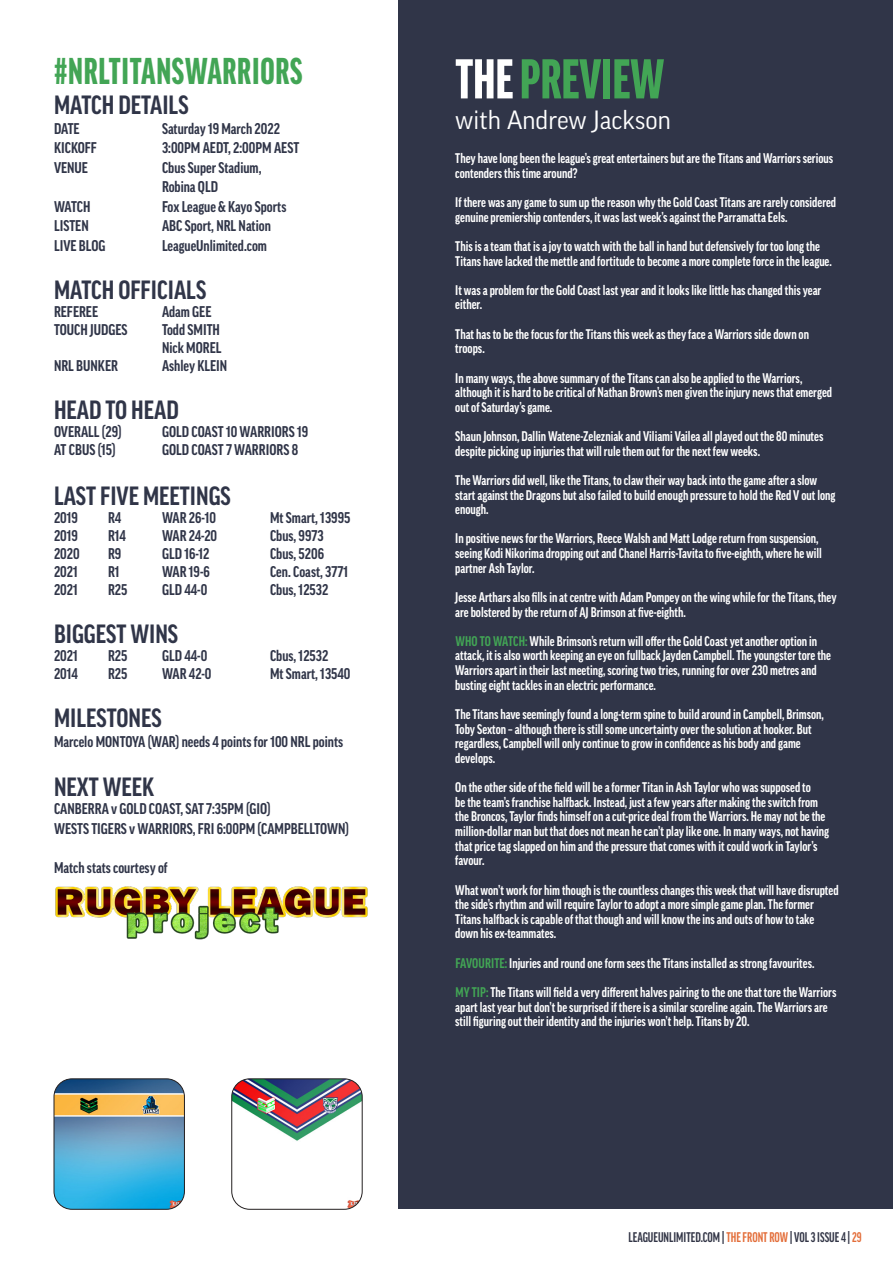
<style>
.page{position:relative;width:893px;height:1263px;background:#fff}
.page>*{position:absolute;margin:0;border:0;box-sizing:border-box;transform-origin:0 0}
.t1{font:900 extra-condensed 54px "Good Pro";color:#42a555}
.t2{font:900 extra-condensed 36px "Good Pro";letter-spacing:.02em;color:#42a555}
.t3{font:700 condensed 25.5px "Good Pro";color:#303548}
.t4{font:25.5px "Good Pro";color:#fff}
.LU_Program_general_t{font:700 condensed 15px "Good Pro";color:#303548}
.LU_Program_general_t-2{font:700 condensed 13.5px/14.7px "Good Pro";color:#fff;scale:.96 1}
.t5{font:700 extra-condensed 13.5px "Good Pro";color:#323546}
.s1{color:#fff}
.s2{color:#42a555}
.s3{color:#e36e3a}
</style>
<div class="page">
<hr style="left:0;top:31px;width:1px;height:33px;background:#42a555">
<img style="left:55px;top:886px;width:313px;height:54px">
<div style="left:398px;top:0;width:495px;height:1209px;background:#303548"></div>
<img style="left:232px;top:1079px;width:130px;height:130px">
<div style="left:232px;top:1079px;width:130px;height:130px;border:1px solid #231f20;border-radius:18px"></div>
<img style="left:54px;top:1079px;width:130px;height:130px">
<div style="left:54px;top:1079px;width:131px;height:130px;border:1px solid #231f20;border-radius:18px"></div>
<p class="t2" style="left:54px;top:51px;width:250px">#NRLTITANSWARRIORS</p>
<p class="t3" style="left:54px;top:91px;width:136px">MATCH DETAILS</p>
<p class="LU_Program_general_t" style="left:54px;top:120px;width:27px">DATE</p>
<p class="LU_Program_general_t" style="left:162px;top:120px;width:119px">Saturday 19 March 2022</p>
<p class="LU_Program_general_t" style="left:54px;top:140px;width:44px">KICKOFF</p>
<p class="LU_Program_general_t" style="left:162px;top:140px;width:139px">3:00PM AEDT, 2:00PM AEST</p>
<p class="LU_Program_general_t" style="left:54px;top:159px;width:36px">VENUE</p>
<p class="LU_Program_general_t" style="left:162px;top:159px;width:101px">Cbus Super Stadium,</p>
<p class="LU_Program_general_t" style="left:162px;top:179px;width:58px">Robina QLD</p>
<p class="LU_Program_general_t" style="left:54px;top:198px;width:38px">WATCH</p>
<p class="LU_Program_general_t" style="left:162px;top:198px;width:126px">Fox League &amp; Kayo Sports</p>
<p class="LU_Program_general_t" style="left:54px;top:218px;width:36px">LISTEN</p>
<p class="LU_Program_general_t" style="left:162px;top:218px;width:110px">ABC Sport, NRL Nation</p>
<p class="LU_Program_general_t" style="left:54px;top:237px;width:53px">LIVE BLOG</p>
<p class="LU_Program_general_t" style="left:162px;top:237px;width:106px">LeagueUnlimited.com</p>
<p class="t3" style="left:54px;top:276px;width:154px">MATCH OFFICIALS</p>
<p class="LU_Program_general_t" style="left:54px;top:304px;width:46px">REFEREE</p>
<p class="LU_Program_general_t" style="left:162px;top:304px;width:51px">Adam GEE</p>
<p class="LU_Program_general_t" style="left:54px;top:322px;width:75px">TOUCH JUDGES</p>
<p class="LU_Program_general_t" style="left:162px;top:322px;width:59px">Todd SMITH</p>
<p class="LU_Program_general_t" style="left:162px;top:340px;width:61px">Nick MOREL</p>
<p class="LU_Program_general_t" style="left:54px;top:358px;width:66px">NRL BUNKER</p>
<p class="LU_Program_general_t" style="left:162px;top:358px;width:67px">Ashley KLEIN</p>
<p class="t3" style="left:54px;top:396px;width:126px">HEAD TO HEAD</p>
<p class="LU_Program_general_t" style="left:54px;top:424px;width:69px">OVERALL (29)</p>
<p class="LU_Program_general_t" style="left:162px;top:424px;width:148px">GOLD COAST 10 WARRIORS 19</p>
<p class="LU_Program_general_t" style="left:54px;top:442px;width:63px">AT CBUS (15)</p>
<p class="LU_Program_general_t" style="left:162px;top:442px;width:138px">GOLD COAST 7 WARRIORS 8</p>
<p class="t3" style="left:54px;top:482px;width:178px">LAST FIVE MEETINGS</p>
<p class="LU_Program_general_t" style="left:54px;top:509px;width:25px">2019</p>
<p class="LU_Program_general_t" style="left:108px;top:509px;width:15px">R4</p>
<p class="LU_Program_general_t" style="left:162px;top:509px;width:55px">WAR 26-10</p>
<p class="LU_Program_general_t" style="left:270px;top:509px;width:82px">Mt Smart, 13995</p>
<p class="LU_Program_general_t" style="left:54px;top:527px;width:25px">2019</p>
<p class="LU_Program_general_t" style="left:108px;top:527px;width:20px">R14</p>
<p class="LU_Program_general_t" style="left:162px;top:527px;width:57px">WAR 24-20</p>
<p class="LU_Program_general_t" style="left:270px;top:527px;width:55px">Cbus, 9973</p>
<p class="LU_Program_general_t" style="left:54px;top:545px;width:27px">2020</p>
<p class="LU_Program_general_t" style="left:108px;top:545px;width:15px">R9</p>
<p class="LU_Program_general_t" style="left:162px;top:545px;width:49px">GLD 16-12</p>
<p class="LU_Program_general_t" style="left:270px;top:545px;width:56px">Cbus, 5206</p>
<p class="LU_Program_general_t" style="left:54px;top:563px;width:25px">2021</p>
<p class="LU_Program_general_t" style="left:108px;top:563px;width:13px">R1</p>
<p class="LU_Program_general_t" style="left:162px;top:563px;width:49px">WAR 19-6</p>
<p class="LU_Program_general_t" style="left:270px;top:563px;width:80px">Cen. Coast, 3771</p>
<p class="LU_Program_general_t" style="left:54px;top:581px;width:25px">2021</p>
<p class="LU_Program_general_t" style="left:108px;top:581px;width:21px">R25</p>
<p class="LU_Program_general_t" style="left:162px;top:581px;width:47px">GLD 44-0</p>
<p class="LU_Program_general_t" style="left:270px;top:581px;width:60px">Cbus, 12532</p>
<p class="t3" style="left:54px;top:620px;width:126px">BIGGEST WINS</p>
<p class="LU_Program_general_t" style="left:54px;top:647px;width:25px">2021</p>
<p class="LU_Program_general_t" style="left:108px;top:647px;width:21px">R25</p>
<p class="LU_Program_general_t" style="left:162px;top:647px;width:47px">GLD 44-0</p>
<p class="LU_Program_general_t" style="left:270px;top:647px;width:60px">Cbus, 12532</p>
<p class="LU_Program_general_t" style="left:54px;top:665px;width:25px">2014</p>
<p class="LU_Program_general_t" style="left:108px;top:665px;width:21px">R25</p>
<p class="LU_Program_general_t" style="left:162px;top:665px;width:51px">WAR 42-0</p>
<p class="LU_Program_general_t" style="left:270px;top:665px;width:82px">Mt Smart, 13540</p>
<p class="t3" style="left:54px;top:704px;width:109px">MILESTONES</p>
<p class="LU_Program_general_t" style="left:54px;top:733px;width:291px">Marcelo MONTOYA (WAR) needs 4 points for 100 NRL points</p>
<p class="t3" style="left:54px;top:773px;width:102px">NEXT WEEK</p>
<p class="LU_Program_general_t" style="left:54px;top:800px;width:218px">CANBERRA v GOLD COAST, SAT 7:35PM (GIO)</p>
<p class="LU_Program_general_t" style="left:54px;top:820px;width:297px">WESTS TIGERS v WARRIORS, FRI 6:00PM (CAMPBELLTOWN)</p>
<p class="LU_Program_general_t" style="left:54px;top:859px;width:115px">Match stats courtesy of</p>
<p class="t1" style="left:455px;top:49px;width:210px"><span class="s1">THE</span> PREVIEW</p>
<p class="t4" style="left:455px;top:105px;width:217px">with Andrew Jackson</p>
<p class="LU_Program_general_t-2" style="left:455px;top:151px;width:395px">They have long been the league’s great entertainers but are the Titans and Warriors serious contenders this time around?</p>
<p class="LU_Program_general_t-2" style="left:455px;top:195px;width:398px">If there was any game to sum up the reason why the Gold Coast Titans are rarely considered genuine premiership contenders, it was last week’s against the Parramatta Eels.</p>
<p class="LU_Program_general_t-2" style="left:455px;top:239px;width:394px">This is a team that is a joy to watch with the ball in hand but defensively for too long the<br>Titans have lacked the mettle and fortitude to become a more complete force in the league.</p>
<p class="LU_Program_general_t-2" style="left:455px;top:283px;width:383px">It was a problem for the Gold Coast last year and it looks like little has changed this year either.</p>
<p class="LU_Program_general_t-2" style="left:455px;top:326px;width:370px">That has to be the focus for the Titans this week as they face a Warriors side down on troops.</p>
<p class="LU_Program_general_t-2" style="left:455px;top:370px;width:394px">In many ways, the above summary of the Titans can also be applied to the Warriors, although it is hard to be critical of Nathan Brown’s men given the injury news that emerged out of Saturday’s game.</p>
<p class="LU_Program_general_t-2" style="left:455px;top:429px;width:385px">Shaun Johnson, Dallin Watene-Zelezniak and Viliami Vailea all played out the 80 minutes despite picking up injuries that will rule them out for the next few weeks.</p>
<p class="LU_Program_general_t-2" style="left:455px;top:473px;width:398px">The Warriors did well, like the Titans, to claw their way back into the game after a slow start against the Dragons but also failed to build enough pressure to hold the Red V out long enough.</p>
<p class="LU_Program_general_t-2" style="left:455px;top:531px;width:383px">In positive news for the Warriors, Reece Walsh and Matt Lodge return from suspension, seeing Kodi Nikorima dropping out and Chanel Harris-Tavita to five-eighth, where he will partner Ash Taylor.</p>
<p class="LU_Program_general_t-2" style="left:455px;top:590px;width:399px">Jesse Arthars also fills in at centre with Adam Pompey on the wing while for the Titans, they are bolstered by the return of AJ Brimson at five-eighth.</p>
<p class="LU_Program_general_t-2" style="left:455px;top:634px;width:393px"><span class="s2">WHO TO WATCH:</span> While Brimson’s return will offer the Gold Coast yet another option in attack, it is also worth keeping an eye on fullback Jayden Campbell. The youngster tore the Warriors apart in their last meeting, scoring two tries, running for over 230 metres and busting eight tackles in an electric performance.</p>
<p class="LU_Program_general_t-2" style="left:455px;top:707px;width:385px">The Titans have seemingly found a long-term spine to build around in Campbell, Brimson, Toby Sexton – although there is still some uncertainty over the solution at hooker. But regardless, Campbell will only continue to grow in confidence as his body and game develops.</p>
<p class="LU_Program_general_t-2" style="left:455px;top:780px;width:391px">On the other side of the field will be a former Titan in Ash Taylor who was supposed to<br>be the team’s franchise halfback. Instead, just a few years after making the switch from the Broncos, Taylor finds himself on a cut-price deal from the Warriors. He may not be the million-dollar man but that does not mean he can’t play like one. In many ways, not having that price tag slapped on him and the pressure that comes with it could work in Taylor’s favour.</p>
<p class="LU_Program_general_t-2" style="left:455px;top:882px;width:401px">What won’t work for him though is the countless changes this week that will have disrupted the side’s rhythm and will require Taylor to adopt a more simple game plan. The former Titans halfback is capable of that though and will know the ins and outs of how to take down his ex-teammates.</p>
<p class="LU_Program_general_t-2" style="left:455px;top:955px;width:376px"><span class="s2">FAVOURITE:</span> Injuries and round one form sees the Titans installed as strong favourites.</p>
<p class="LU_Program_general_t-2" style="left:455px;top:985px;width:398px"><span class="s2">MY TIP:</span> The Titans will field a very different halves pairing to the one that tore the Warriors apart last year but don’t be surprised if there is a similar scoreline again. The Warriors are still figuring out their identity and the injuries won’t help. Titans by 20.</p>
<p class="t5" style="left:629px;top:1229px;width:235px">LEAGUEUNLIMITED.COM | <span class="s3">THE FRONT ROW</span> | VOL 3 ISSUE 4 | <span class="s3">29</span></p>
</div>
